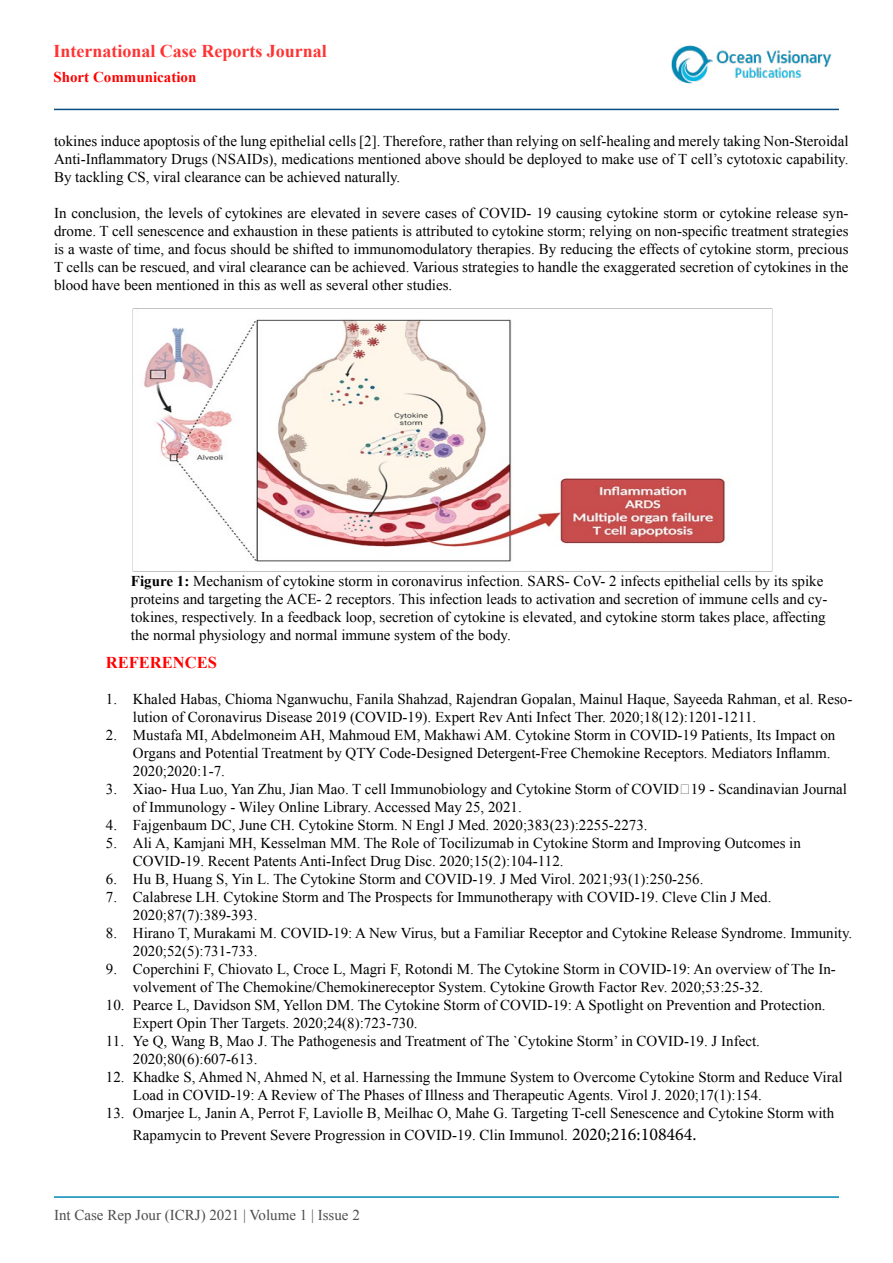
<style>
.page{position:relative;width:893px;height:1263px;background:#fff}
.page>*{position:absolute;margin:0;border:0;box-sizing:border-box;transform-origin:0 0}
.t1{font:700 18px "Times New Roman";color:#f33}
.t2{font:700 16.5px "Times New Roman";color:#f00}
.t3{font:15px/18px "Times New Roman";color:#000}
.t4{font:15px "Times New Roman";color:#4d4d4d}
.t5{font:700 15px "Times New Roman";color:#f00}
.s1{font-weight:700}
.s2{font-family:"Minion Pro";font-size:18px}
</style>
<div class="page">
<img style="left:671px;top:45px;width:161px;height:39px">
<hr style="left:54px;top:109px;width:785px;height:1px;background:#074f83">
<hr style="left:54px;top:1196px;width:785px;height:2px;background:#0088b3">
<img style="left:132px;top:308px;width:640px;height:263px">
<p class="t1" style="left:53px;top:39px;width:275px">International Case Reports Journal</p>
<p class="t5" style="left:53px;top:66px;width:144px">Short Communication</p>
<p class="t3" style="left:54px;top:131px;width:796px;text-align:justify">tokines induce apoptosis of the lung epithelial cells [2]. Therefore, rather than relying on self-healing and merely taking Non-Steroidal Anti-Inflammatory Drugs (NSAIDs), medications mentioned above should be deployed to make use of T cell’s cytotoxic capability.<br>By tackling CS, viral clearance can be achieved naturally.</p>
<p class="t3" style="left:54px;top:203px;width:796px;text-align:justify">In conclusion, the levels of cytokines are elevated in severe cases of COVID- 19 causing cytokine storm or cytokine release syn&shy;drome. T cell senescence and exhaustion in these patients is attributed to cytokine storm; relying on non-specific treatment strategies is a waste of time, and focus should be shifted to immunomodulatory therapies. By reducing the effects of cytokine storm, precious T cells can be rescued, and viral clearance can be achieved. Various strategies to handle the exaggerated secretion of cytokines in the blood have been mentioned in this as well as several other studies.</p>
<p class="t3" style="left:131px;top:571px;width:698px"><span class="s1">Figure 1:</span> Mechanism of cytokine storm in coronavirus infection. SARS- CoV- 2 infects epithelial cells by its spike proteins and targeting the ACE- 2 receptors. This infection leads to activation and secretion of immune cells and cy&shy;tokines, respectively. In a feedback loop, secretion of cytokine is elevated, and cytokine storm takes place, affecting the normal physiology and normal immune system of the body.</p>
<p class="t2" style="left:106px;top:651px;width:112px">REFERENCES</p>
<p class="t3" style="left:133px;top:690px;width:721px;text-indent:-27px">1. Khaled Habas, Chioma Nganwuchu, Fanila Shahzad, Rajendran Gopalan, Mainul Haque, Sayeeda Rahman, et al. Reso&shy;lution of Coronavirus Disease 2019 (COVID-19). Expert Rev Anti Infect Ther. 2020;18(12):1201-1211.</p>
<p class="t3" style="left:133px;top:726px;width:704px;text-indent:-27px">2. Mustafa MI, Abdelmoneim AH, Mahmoud EM, Makhawi AM. Cytokine Storm in COVID-19 Patients, Its Impact on<br>Organs and Potential Treatment by QTY Code-Designed Detergent-Free Chemokine Receptors. Mediators Inflamm.<br>2020;2020:1-7.</p>
<p class="t3" style="left:133px;top:780px;width:715px;text-indent:-27px">3. Xiao- Hua Luo, Yan Zhu, Jian Mao. T cell Immunobiology and Cytokine Storm of COVID‐19 - Scandinavian Journal of Immunology - Wiley Online Library. Accessed May 25, 2021.</p>
<p class="t3" style="left:106px;top:816px;width:543px">4. Fajgenbaum DC, June CH. Cytokine Storm. N Engl J Med. 2020;383(23):2255-2273.</p>
<p class="t3" style="left:133px;top:834px;width:669px;text-indent:-27px">5. Ali A, Kamjani MH, Kesselman MM. The Role of Tocilizumab in Cytokine Storm and Improving Outcomes in<br>COVID-19. Recent Patents Anti-Infect Drug Disc. 2020;15(2):104-112.</p>
<p class="t3" style="left:106px;top:870px;width:599px">6. Hu B, Huang S, Yin L. The Cytokine Storm and COVID-19. J Med Virol. 2021;93(1):250-256.</p>
<p class="t3" style="left:133px;top:888px;width:640px;text-indent:-27px">7. Calabrese LH. Cytokine Storm and The Prospects for Immunotherapy with COVID-19. Cleve Clin J Med.<br>2020;87(7):389-393.</p>
<p class="t3" style="left:133px;top:924px;width:721px;text-indent:-27px">8. Hirano T, Murakami M. COVID-19: A New Virus, but a Familiar Receptor and Cytokine Release Syndrome. Immunity.<br>2020;52(5):731-733.</p>
<p class="t3" style="left:133px;top:960px;width:704px;text-indent:-27px">9. Coperchini F, Chiovato L, Croce L, Magri F, Rotondi M. The Cytokine Storm in COVID-19: An overview of The In&shy;volvement of The Chemokine/Chemokinereceptor System. Cytokine Growth Factor Rev. 2020;53:25-32.</p>
<p class="t3" style="left:133px;top:996px;width:694px;text-indent:-27px">10. Pearce L, Davidson SM, Yellon DM. The Cytokine Storm of COVID-19: A Spotlight on Prevention and Protection.<br>Expert Opin Ther Targets. 2020;24(8):723-730.</p>
<p class="t3" style="left:133px;top:1032px;width:628px;text-indent:-27px">11. Ye Q, Wang B, Mao J. The Pathogenesis and Treatment of The `Cytokine Storm’ in COVID-19. J Infect.<br>2020;80(6):607-613.</p>
<p class="t3" style="left:133px;top:1068px;width:711px;text-indent:-27px">12. Khadke S, Ahmed N, Ahmed N, et al. Harnessing the Immune System to Overcome Cytokine Storm and Reduce Viral<br>Load in COVID-19: A Review of The Phases of Illness and Therapeutic Agents. Virol J. 2020;17(1):154.</p>
<p class="t3" style="left:133px;top:1102px;width:703px;line-height:21.6px;text-indent:-27px">13. Omarjee L, Janin A, Perrot F, Laviolle B, Meilhac O, Mahe G. Targeting T-cell Senescence and Cytokine Storm with<br>Rapamycin to Prevent Severe Progression in COVID-19. Clin Immunol. <span class="s2">2020;216:108464.</span></p>
<p class="t4" style="left:54px;top:1204px;width:307px">Int Case Rep Jour (ICRJ) 2021 | Volume 1 | Issue 2</p>
</div>
